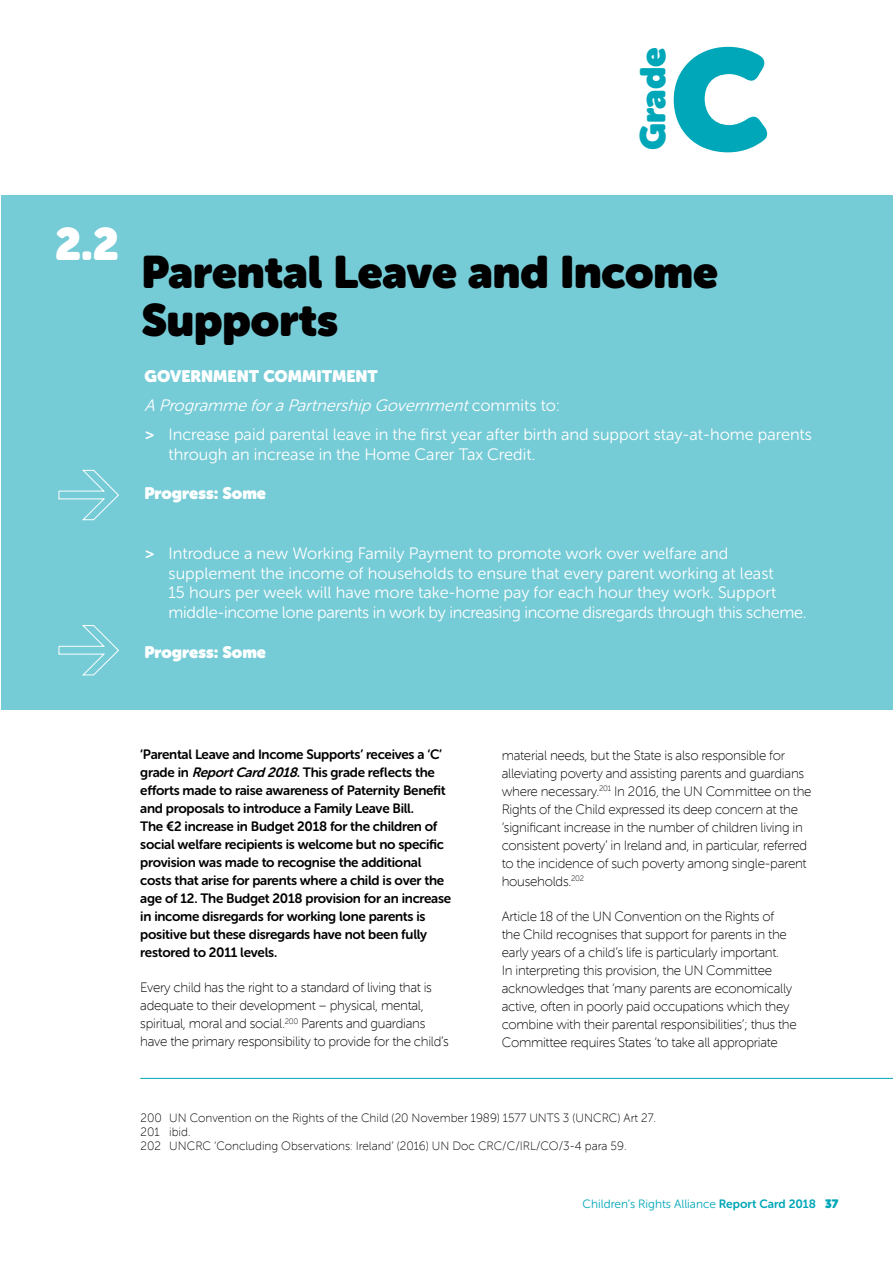
<style>
.page{position:relative;width:893px;height:1263px;background:#fff}
.page>*{position:absolute;margin:0;border:0;box-sizing:border-box;transform-origin:0 0}
.t1{font:142.05px "Museo Sans Rounded";color:#00a7b8}
.t2{font:45px/48px "Museo Sans Rounded";color:#000}
.t3{font:45px "Museo Sans Rounded";color:#fff}
.t4{font:35.4px "Museo Sans Rounded";letter-spacing:-.005em;color:#00a7b8}
.t5{font:16.5px/19.8px "Museo Sans Rounded 300";color:#fff}
.t6{font:16.5px "Museo Sans Rounded";color:#fff}
.t7{font:13.5px/18px "Museo Sans Rounded 100";letter-spacing:-.02em;color:#000}
.t8{font:13.5px/18px "Museo Sans Rounded 700";letter-spacing:-.02em;color:#000}
.t9{font:12px/14.2px "Museo Sans Rounded 100";color:#000}
.t10{font:12px "Museo Sans Rounded 300";color:#00a7b8}
.s1{font-style:italic}
.s2{font-family:"Museo Sans Rounded 700"}
.s3{font-family:"Museo Sans Rounded"}
</style>
<div class="page">
<div style="left:1px;top:195px;width:892px;height:515px;background:#75cbd6"></div>
<svg style="left:58px;top:469px;width:61px;height:52px"></svg>
<svg style="left:58px;top:625px;width:61px;height:51px"></svg>
<hr style="left:140px;top:1078px;width:753px;height:1px;background:#00a7b8">
<h3 class="t4" style="left:633px;top:150px;width:104px;rotate:-90deg">Grade</h3>
<h1 class="t1" style="left:670px;top:19px;width:100px">C</h1>
<h2 class="t3" style="left:55px;top:218px;width:66px">2.2</h2>
<h2 class="t2" style="left:141px;top:248px;width:578px">Parental Leave and Income<br>Supports</h2>
<p class="t6" style="left:145px;top:367px;width:235px">GOVERNMENT COMMITMENT</p>
<p class="t5" style="left:145px;top:391px;width:669px;line-height:28.8px"><span class="s1">A ProgrammeforaPartnership Government</span>c o m m i t s t o :<br><span class="s2">&gt;</span> Increase paid parental leave in the first year after birth and support stay-at-home parents</p>
<p class="t5" style="left:169px;top:444px;width:368px">through an increase in the Home Carer Tax Credit.</p>
<p class="t6" style="left:145px;top:484px;width:123px">Progress: Some</p>
<p class="t5" style="left:169px;top:543px;width:639px;text-indent:-24px"><span class="s2">&gt;</span> Introduce a new Working Family Payment to promote work over welfare and supplement the income of households to ensure that every parent working at least<br>15 hours per week will have more take-home pay for each hour they work. Support middle-income lone parents in work by increasing income disregards through this scheme.</p>
<p class="t6" style="left:145px;top:642px;width:123px">Progress: Some</p>
<p class="t8" style="left:140px;top:746px;width:312px">‘Parental Leave and Income Supports’ receives a ‘C’ grade in <span class="s1">ReportCard2018</span>. This grade reflects the efforts made to raise awareness of Paternity Benefit and proposals to introduce a Family Leave Bill.<br>The €2 increase in Budget 2018 for the children of social welfare recipients is welcome but no specific provision was made to recognise the additional costs that arise for parents where a child is over the age of 12. The Budget 2018 provision for an increase in income disregards for working lone parents is positive but these disregards have not been fully restored to 2011 levels.</p>
<p class="t7" style="left:140px;top:979px;width:310px">Every child has the right to a standard of living that is adequate to their development – physical, mental, spiritual, moral and social.<sup>200</sup> Parents and guardians have the primary responsibility to provide for the child’s</p>
<p class="t7" style="left:502px;top:746px;width:311px">material needs, but the State is also responsible for alleviating poverty and assisting parents and guardians where necessary.<sup>201</sup> In 2016, the UN Committee on the Rights of the Child expressed its deep concern at the ‘significant increase in the number of children living in consistent poverty’ in Ireland and, in particular, referred to the incidence of such poverty among single-parent households.<sup>202</sup></p>
<p class="t7" style="left:502px;top:907px;width:296px">Article 18 of the UN Convention on the Rights of<br>the Child recognises that support for parents in the early years of a child’s life is particularly important.<br>In interpreting this provision, the UN Committee acknowledges that ‘many parents are economically active, often in poorly paid occupations which they combine with their parental responsibilities’; thus the Committee requires States ‘to take all appropriate</p>
<p class="t9" style="left:140px;top:1111px;width:517px">200 UN Convention on the Rights of the Child (20 November 1989) 1577 UNTS 3 (UNCRC) Art 27.<br>201 ibid.<br>202 UNCRC ‘Concluding Observations: Ireland’ (2016) UN Doc CRC/C/IRL/CO/3-4 para 59.</p>
<p class="t10" style="left:583px;top:1197px;width:257px">Children’s Rights Alliance <span class="s2">Report Card 2018</span> <span class="s3">37</span></p>
</div>
